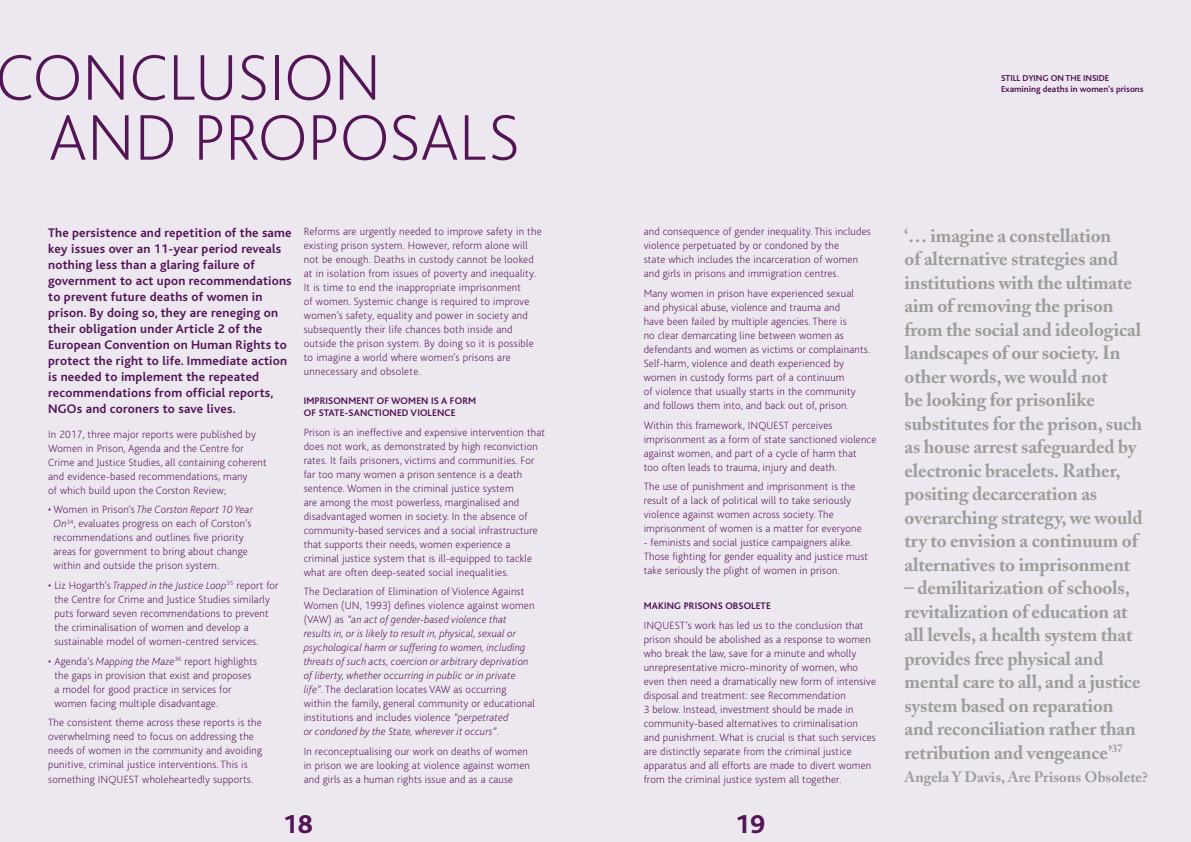
<style>
.page{position:relative;width:1191px;height:842px;background:#ede8f0}
.page>*{position:absolute;margin:0;border:0;box-sizing:border-box;transform-origin:0 0}
.t1{font:200 67.5px/60px "Bliss";color:#531556}
.t2{font:800 27px "Bliss";color:#531556}
.t3{font:700 19px/23.5px "Adobe Caslon";letter-spacing:-.01em;color:#9d9d9c}
.t4{font:700 15px "Adobe Caslon";color:#9d9d9c}
.t5{font:700 13px/16px "Bliss";letter-spacing:.015em;color:#531556}
.t6{font:200 11px/14px "Bliss";letter-spacing:.015em;color:#531556}
.t7{font:italic 200 11px/14px "Bliss";letter-spacing:.015em;color:#531556}
.t8{font:700 10px/12px "Bliss";letter-spacing:.015em;color:#531556}
.t9{font:700 9px/11px "Bliss";color:#531556}
.s1{font-style:italic}
.s2{font-style:normal}
</style>
<div class="page">
<h1 class="t1" style="left:49px;top:49px;width:472px;text-indent:-53px">CONCLUSION<br>AND PROPOSALS</h1>
<p class="t5" style="left:48px;top:225px;width:245px">The persistence and repetition of the same key issues over an 11-year period reveals nothing less than a glaring failure of government to act upon recommendations to prevent future deaths of women in prison. By doing so, they are reneging on their obligation under Article 2 of the European Convention on Human Rights to protect the right to life. Immediate action is needed to implement the repeated recommendations from official reports, NGOs and coroners to save lives.</p>
<p class="t6" style="left:48px;top:427px;width:220px">In 2017, three major reports were published by Women in Prison, Agenda and the Centre for Crime and Justice Studies, all containing coherent and evidence-based recommendations, many<br>of which build upon the Corston Review;</p>
<p class="t6" style="left:54px;top:503px;width:201px;text-indent:-5px">• Women in Prison’s <span class="s1">The Corston Report 10 Year On</span><sup>34</sup>, evaluates progress on each of Corston’s recommendations and outlines five priority areas for government to bring about change within and outside the prison system.</p>
<p class="t6" style="left:54px;top:579px;width:226px;text-indent:-6px">• Liz Hogarth’s <span class="s1">Trapped in the Justice Loop</span><sup>35</sup> report for the Centre for Crime and Justice Studies similarly puts forward seven recommendations to prevent the criminalisation of women and develop a sustainable model of women-centred services.</p>
<p class="t6" style="left:54px;top:654px;width:204px;text-indent:-6px">• Agenda’s <span class="s1">Mapping the Maze</span><sup>36</sup> report highlights the gaps in provision that exist and proposes a model for good practice in services for women facing multiple disadvantage.</p>
<p class="t6" style="left:48px;top:716px;width:215px">The consistent theme across these reports is the overwhelming need to focus on addressing the needs of women in the community and avoiding punitive, criminal justice interventions. This is something INQUEST wholeheartedly supports.</p>
<p class="t6" style="left:304px;top:225px;width:239px">Reforms are urgently needed to improve safety in the existing prison system. However, reform alone will not be enough. Deaths in custody cannot be looked at in isolation from issues of poverty and inequality.<br>It is time to end the inappropriate imprisonment<br>of women. Systemic change is required to improve women’s safety, equality and power in society and subsequently their life chances both inside and outside the prison system. By doing so it is possible to imagine a world where women’s prisons are unnecessary and obsolete.</p>
<p class="t8" style="left:304px;top:395px;width:174px">IMPRISONMENT OF WOMEN IS A FORM<br>OF STATE-SANCTIONED VIOLENCE</p>
<p class="t6" style="left:304px;top:425px;width:243px">Prison is an ineffective and expensive intervention that does not work, as demonstrated by high reconviction rates. It fails prisoners, victims and communities. For far too many women a prison sentence is a death sentence. Women in the criminal justice system<br>are among the most powerless, marginalised and disadvantaged women in society. In the absence of community-based services and a social infrastructure that supports their needs, women experience a criminal justice system that is ill-equipped to tackle what are often deep-seated social inequalities.</p>
<p class="t7" style="left:304px;top:585px;width:233px"><span class="s2">The Declaration of Elimination of Violence Against Women (UN, 1993) defines violence against women (VAW) as</span> “an act of gender-based violence that results in, or is likely to result in, physical, sexual or psychological harm or suffering to women, including threats of such acts, coercion or arbitrary deprivation of liberty, whether occurring in public or in private life”<span class="s2">. The declaration locates VAW as occurring within the family, general community or educational institutions and includes violence</span> “perpetrated<br>or condoned by the State, wherever it occurs”<span class="s2">.</span></p>
<p class="t6" style="left:304px;top:745px;width:228px">In reconceptualising our work on deaths of women in prison we are looking at violence against women and girls as a human rights issue and as a cause</p>
<p class="t6" style="left:643px;top:225px;width:229px">and consequence of gender inequality. This includes violence perpetuated by or condoned by the<br>state which includes the incarceration of women and girls in prisons and immigration centres.</p>
<p class="t6" style="left:643px;top:287px;width:228px">Many women in prison have experienced sexual and physical abuse, violence and trauma and<br>have been failed by multiple agencies. There is<br>no clear demarcating line between women as defendants and women as victims or complainants.<br>Self-harm, violence and death experienced by women in custody forms part of a continuum<br>of violence that usually starts in the community and follows them into, and back out of, prison.</p>
<p class="t6" style="left:643px;top:418px;width:234px">Within this framework, INQUEST perceives imprisonment as a form of state sanctioned violence against women, and part of a cycle of harm that<br>too often leads to trauma, injury and death.</p>
<p class="t6" style="left:643px;top:480px;width:219px">The use of punishment and imprisonment is the result of a lack of political will to take seriously violence against women across society. The imprisonment of women is a matter for everyone</p>
<p class="t6" style="left:643px;top:536px;width:226px">- feminists and social justice campaigners alike.<br>Those fighting for gender equality and justice must take seriously the plight of women in prison.</p>
<p class="t8" style="left:643px;top:600px;width:129px">MAKING PRISONS OBSOLETE</p>
<p class="t6" style="left:643px;top:618px;width:234px">INQUEST’s work has led us to the conclusion that prison should be abolished as a response to women who break the law, save for a minute and wholly unrepresentative micro-minority of women, who even then need a dramatically new form of intensive disposal and treatment: see Recommendation<br>3 below. Instead, investment should be made in community-based alternatives to criminalisation and punishment. What is crucial is that such services are distinctly separate from the criminal justice apparatus and all efforts are made to divert women from the criminal justice system all together.</p>
<h2 class="t2" style="left:283px;top:811px;width:31px">18</h2>
<h2 class="t2" style="left:735px;top:811px;width:31px">19</h2>
<p class="t9" style="left:1001px;top:73px;width:144px">STILL DYING ON THE INSIDE<br>Examining deaths in women’s prisons</p>
<p class="t3" style="left:904px;top:223px;width:240px">‘… imagine a constellation<br>of alternative strategies and institutions with the ultimate aim of removing the prison from the social and ideological landscapes of our society. In other words, we would not<br>be looking for prisonlike substitutes for the prison, such as house arrest safeguarded by electronic bracelets. Rather, positing decarceration as overarching strategy, we would try to envision a continuum of alternatives to imprisonment</p>
<p class="t3" style="left:904px;top:576px;width:237px">– demilitarization of schools, revitalization of education at all levels, a health system that provides free physical and mental care to all, and a justice system based on reparation and reconciliation rather than retribution and vengeance’<sup>37</sup></p>
<h3 class="t4" style="left:904px;top:768px;width:245px">Angela Y Davis, Are Prisons Obsolete?</h3>
</div>
